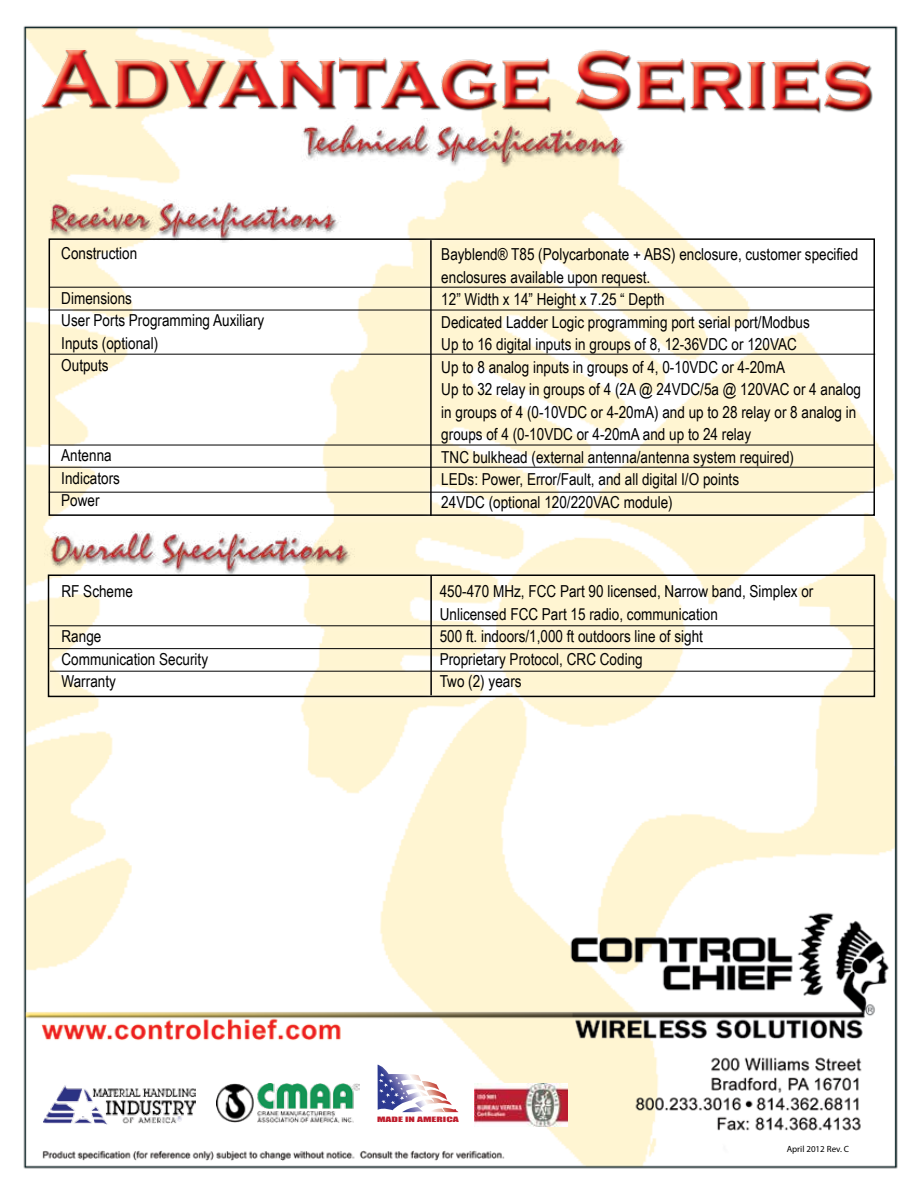
<style>
.page{position:relative;width:918px;height:1188px;background:#fff}
.page>*{position:absolute;margin:0;border:0;box-sizing:border-box;transform-origin:0 0}
.t1{font:16.5px/22.5px "Arial Narrow";color:#000}
.t2{font:9px "Myriad Pro";color:#000}
.t3{font:6.75px "Impact";color:#be1e2d;scale:1.75 1}
</style>
<div class="page">
<img style="left:23px;top:26px;width:875px;height:1143px">
<img style="left:292px;top:120px;width:339px;height:52px">
<img style="left:475px;top:1084px;width:92px;height:43px">
<img style="left:32px;top:39px;width:855px;height:81px">
<svg style="left:378px;top:1065px;width:80px;height:47px"></svg>
<div style="left:38px;top:565px;width:847px;height:142px;background:#fff;opacity:.75"></div>
<div style="left:48px;top:574px;width:827px;height:123px;border:2px solid #000"></div>
<img style="left:41px;top:199px;width:300px;height:30px">
<div style="left:39px;top:229px;width:846px;height:297px;background:#fff;opacity:.75"></div>
<div style="left:49px;top:238px;width:826px;height:278px;border:2px solid #000"></div>
<div style="left:420px;top:231px;width:21px;height:294px;background:#fff5d4"></div>
<hr style="left:430px;top:240px;width:2px;height:276px;background:#000">
<div style="left:41px;top:277px;width:842px;height:21px;background:#fff;opacity:.75"></div>
<hr style="left:49px;top:287px;width:826px;height:1px;background:#000">
<div style="left:40px;top:300px;width:842px;height:20px;background:#fff;opacity:.75"></div>
<hr style="left:49px;top:310px;width:825px;height:1px;background:#000">
<div style="left:42px;top:344px;width:841px;height:20px;background:#fff;opacity:.75"></div>
<hr style="left:50px;top:354px;width:825px;height:1px;background:#000">
<div style="left:421px;top:566px;width:21px;height:138px;background:#fff;opacity:.75"></div>
<hr style="left:430px;top:575px;width:2px;height:120px;background:#000">
<div style="left:41px;top:616px;width:842px;height:20px;background:#fff;opacity:.75"></div>
<hr style="left:49px;top:625px;width:826px;height:1px;background:#000">
<div style="left:41px;top:638px;width:842px;height:21px;background:#fff;opacity:.75"></div>
<hr style="left:49px;top:648px;width:825px;height:1px;background:#000">
<div style="left:42px;top:661px;width:842px;height:21px;background:#fff;opacity:.75"></div>
<hr style="left:50px;top:671px;width:825px;height:1px;background:#000">
<div style="left:41px;top:457px;width:842px;height:21px;background:#fff;opacity:.75"></div>
<hr style="left:49px;top:467px;width:826px;height:1px;background:#000">
<div style="left:41px;top:435px;width:842px;height:20px;background:#fff;opacity:.75"></div>
<hr style="left:50px;top:445px;width:825px;height:1px;background:#000">
<img style="left:44px;top:523px;width:310px;height:53px">
<img style="left:217px;top:1083px;width:143px;height:39px">
<img style="left:43px;top:1084px;width:152px;height:41px">
<div style="left:41px;top:482px;width:842px;height:20px;background:#fff;opacity:.75"></div>
<hr style="left:49px;top:492px;width:825px;height:1px;background:#000">
<p class="t1" style="left:61px;top:241px;width:77px">Construction</p>
<p class="t1" style="left:61px;top:286px;width:205px">Dimensions<br>User Ports Programming Auxiliary<br>Inputs (optional)<br>Outputs</p>
<p class="t1" style="left:61px;top:444px;width:60px">Antenna<br>Indicators<br>Power</p>
<p class="t1" style="left:62px;top:580px;width:73px">RF Scheme</p>
<p class="t1" style="left:62px;top:625px;width:148px">Range<br>Communication Security<br>Warranty</p>
<p class="t1" style="left:441px;top:242px;width:421px">Bayblend® T85 (Polycarbonate + ABS) enclosure, customer specified enclosures available upon request.<br>12” Width x 14” Height x 7.25 “ Depth<br>Dedicated Ladder Logic programming port serial port/Modbus<br>Up to 16 digital inputs in groups of 8, 12-36VDC or 120VAC<br>Up to 8 analog inputs in groups of 4, 0-10VDC or 4-20mA<br>Up to 32 relay in groups of 4 (2A @ 24VDC/5a @ 120VAC or 4 analog in groups of 4 (0-10VDC or 4-20mA) and up to 28 relay or 8 analog in groups of 4 (0-10VDC or 4-20mA and up to 24 relay<br>TNC bulkhead (external antenna/antenna system required)<br>LEDs: Power, Error/Fault, and all digital I/O points<br>24VDC (optional 120/220VAC module)</p>
<p class="t1" style="left:440px;top:580px;width:375px">450-470 MHz, FCC Part 90 licensed, Narrow band, Simplex or Unlicensed FCC Part 15 radio, communication<br>500 ft. indoors/1,000 ft outdoors line of sight<br>Proprietary Protocol, CRC Coding<br>Two (2) years</p>
<p class="t3" style="left:377px;top:1114px;width:48px">MADE IN AMERICA</p>
<p class="t2" style="left:787px;top:1144px;width:64px">April 2012 Rev. C</p>
</div>
